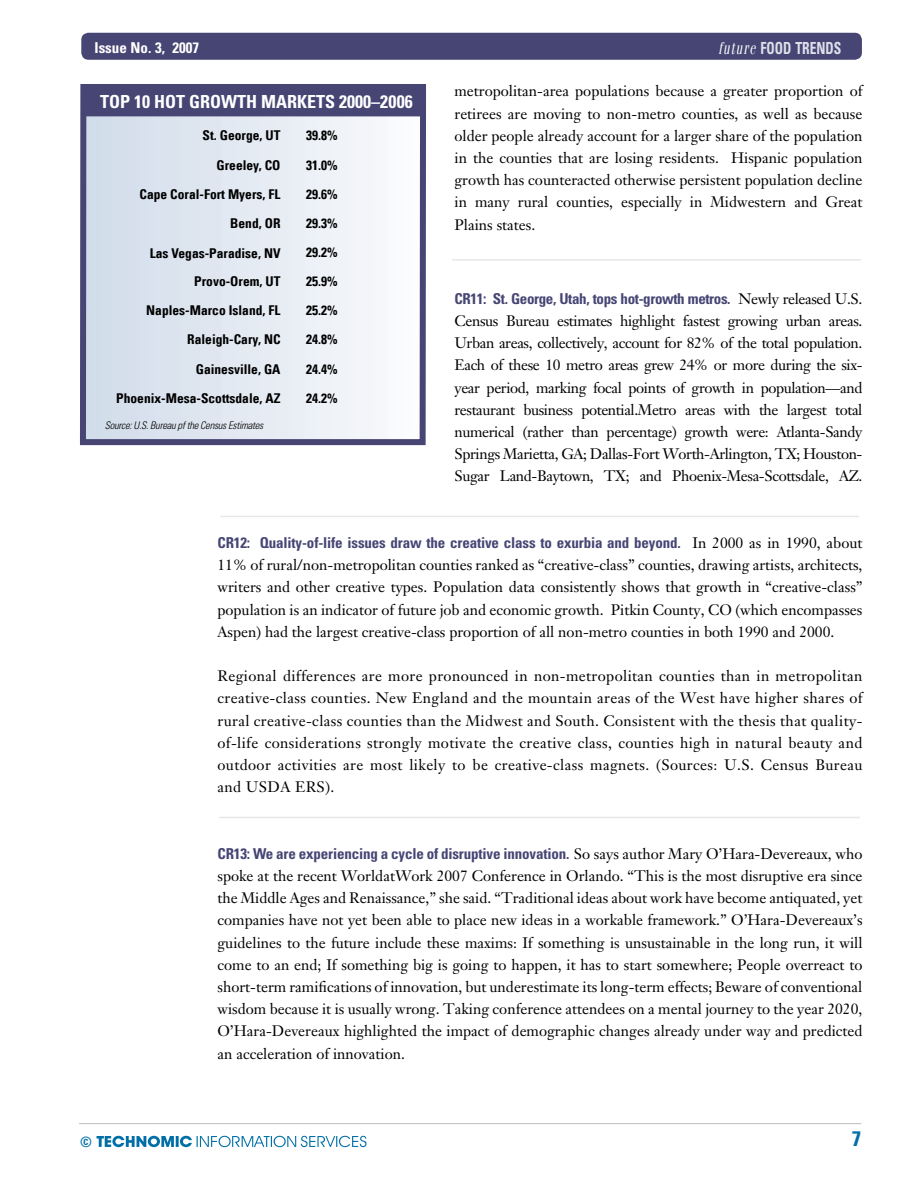
<style>
.page{position:relative;width:918px;height:1188px;background:#fff}
.page>*{position:absolute;margin:0;border:0;box-sizing:border-box;transform-origin:0 0}
.t1{font:700 condensed 18px "Univers LT Std";color:#fff}
.t2{font:700 condensed 16.65px "Univers LT Std";color:#dfdfea;scale:.81 1}
.t3{font:15px/22.2px "Janson Text";color:#000;text-align:justify}
.t4{font:700 condensed 15px "Univers LT Std";letter-spacing:-.01em;color:#464574}
.t5{font:700 condensed 15px "Univers LT Std";color:#fff}
.t6{font:700 condensed 14.25px "Univers LT";color:#006fa7}
.t7{font:700 condensed 13.5px/29.1px "Univers LT";color:#000;text-align:right}
.t8{font:italic 300 condensed 10.5px "Univers LT Std";letter-spacing:-.025em;color:#000}
.s1{font-family:"Felicia";font-weight:400;font-style:italic;font-stretch:normal;font-size:16.95px;color:#fff}
.s2{font-family:"Janson Text";font-weight:400;font-stretch:normal;color:#000}
</style>
<div class="page">
<hr style="left:79px;top:1123px;width:782px;height:1px;background:#bcbdbf">
<div style="left:81px;top:33px;width:781px;height:27px;background:#464574;border-radius:7px"></div>
<svg style="left:97px;top:1136px;width:270px;height:11px"></svg>
<div style="left:83px;top:87px;width:340px;height:355px;background:linear-gradient(to right,#d0dbe9,#fbfbfd)"></div>
<div style="left:80px;top:84px;width:346px;height:361px;border:6px solid #464574"></div>
<div style="left:84px;top:87px;width:338px;height:29px;background:#464574"></div>
<hr style="left:452px;top:259px;width:409px;height:2px;background:#e6e7e8">
<hr style="left:220px;top:516px;width:639px;height:1px;background:#e6e7e8">
<hr style="left:219px;top:817px;width:641px;height:1px;background:#e6e7e8">
<p class="t5" style="left:94px;top:38px;width:106px">Issue No. 3, 2007</p>
<p class="t2" style="left:718px;top:38px;width:132px"><span class="s1">future</span> Food Tr ends</p>
<p class="t1" style="left:100px;top:90px;width:314px">TOP 10 HOT GROWTH MARKETS 2000–2006</p>
<p class="t7" style="left:306px;top:121px;width:33px">39.8%</p>
<p class="t7" style="left:203px;top:121px;width:79px">St. George, UT</p>
<p class="t7" style="left:217px;top:150px;width:65px">Greeley, CO</p>
<p class="t7" style="left:140px;top:179px;width:142px">Cape Coral-Fort Myers, FL<br>Bend, OR</p>
<p class="t7" style="left:146px;top:239px;width:136px;line-height:28.7px">Las Vegas-Paradise, NV<br>Provo-Orem, UT<br>Naples-Marco Island, FL</p>
<p class="t7" style="left:187px;top:325px;width:95px">Raleigh-Cary, NC</p>
<p class="t7" style="left:196px;top:354px;width:86px">Gainesville, GA</p>
<p class="t7" style="left:116px;top:383px;width:166px">Phoenix-Mesa-Scottsdale, AZ</p>
<p class="t8" style="left:105px;top:419px;width:160px">Source: U.S. Bureau pf the Census Estimates</p>
<p class="t7" style="left:306px;top:150px;width:33px">31.0%</p>
<p class="t7" style="left:306px;top:179px;width:33px">29.6%</p>
<p class="t7" style="left:306px;top:208px;width:33px">29.3%</p>
<p class="t7" style="left:306px;top:238px;width:33px">29.2%</p>
<p class="t7" style="left:306px;top:267px;width:33px">25.9%</p>
<p class="t7" style="left:306px;top:296px;width:33px">25.2%</p>
<p class="t7" style="left:306px;top:325px;width:33px">24.8%</p>
<p class="t7" style="left:306px;top:354px;width:33px;text-align:left">24.4%<br>24.2%</p>
<p class="t3" style="left:454px;top:80px;width:410px">metropolitan-area populations because a greater proportion of retirees are moving to non-metro counties, as well as because older people already account for a larger share of the population in the counties that are losing residents. Hispanic population growth has counteracted otherwise persistent population decline in many rural counties, especially in Midwestern and Great Plains states.</p>
<p class="t4" style="left:454px;top:289px;width:409px">CR11: St. George, Utah, tops hot-growth metros. <span class="s2">Newly released U.S.</span></p>
<p class="t3" style="left:454px;top:310px;width:410px">Census Bureau estimates highlight fastest growing urban areas.<br>Urban areas, collectively, account for 82% of the total population.<br>Each of these 10 metro areas grew 24% or more during the six&shy;year period, marking focal points of growth in population—and restaurant business potential.Metro areas with the largest total numerical (rather than percentage) growth were: Atlanta-Sandy Springs Marietta, GA; Dallas-Fort Worth-Arlington, TX; Houston-Sugar Land-Baytown, TX; and Phoenix-Mesa-Scottsdale, AZ.</p>
<p class="t4" style="left:218px;top:533px;width:646px">CR12: Quality-of-life issues draw the creative class to exurbia and beyond. <span class="s2">In 2000 as in 1990, about</span></p>
<p class="t3" style="left:218px;top:554px;width:647px">11% of rural/non-metropolitan counties ranked as “creative-class” counties, drawing artists, architects, writers and other creative types. Population data consistently shows that growth in “creative-class” population is an indicator of future job and economic growth. Pitkin County, CO (which encompasses Aspen) had the largest creative-class proportion of all non-metro counties in both 1990 and 2000.</p>
<p class="t3" style="left:218px;top:665px;width:647px">Regional differences are more pronounced in non-metropolitan counties than in metropolitan creative-class counties. New England and the mountain areas of the West have higher shares of rural creative-class counties than the Midwest and South. Consistent with the thesis that quality&shy;of-life considerations strongly motivate the creative class, counties high in natural beauty and outdoor activities are most likely to be creative-class magnets. (Sources: U.S. Census Bureau and USDA ERS).</p>
<p class="t6" style="left:80px;top:1133px;width:13px">©</p>
<p class="t4" style="left:218px;top:844px;width:646px">CR13: We are experiencing a cycle of disruptive innovation. <span class="s2">So says author Mary O’Hara-Devereaux, who</span></p>
<p class="t3" style="left:218px;top:865px;width:647px">spoke at the recent WorldatWork 2007 Conference in Orlando. “This is the most disruptive era since the Middle Ages and Renaissance,” she said. “Traditional ideas about work have become antiquated, yet companies have not yet been able to place new ideas in a workable framework.” O’Hara-Devereaux’s guidelines to the future include these maxims: If something is unsustainable in the long run, it will come to an end; If something big is going to happen, it has to start somewhere; People overreact to short-term ramifications of innovation, but underestimate its long-term effects; Beware of conventional wisdom because it is usually wrong. Taking conference attendees on a mental journey to the year 2020, O’Hara-Devereaux highlighted the impact of demographic changes already under way and predicted an acceleration of innovation.</p>
</div>
